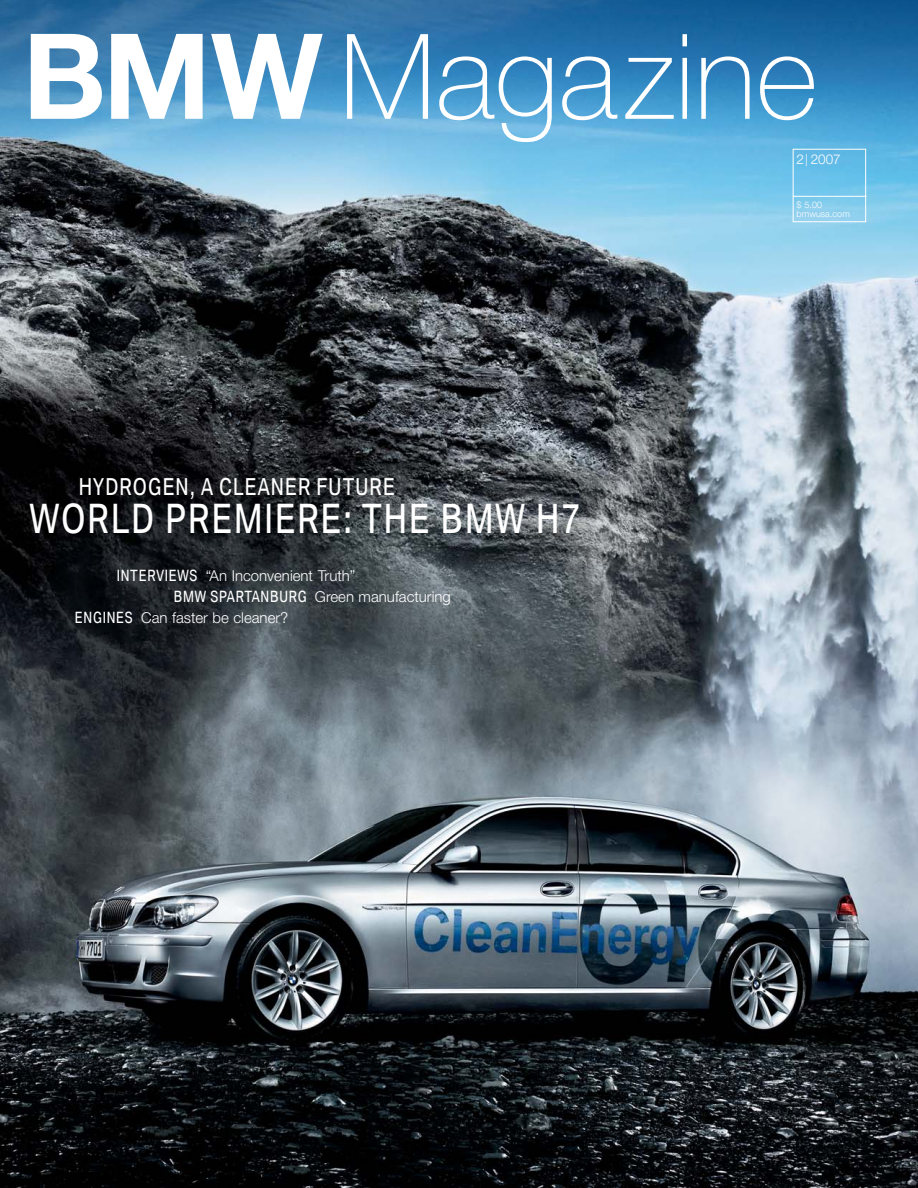
<style>
.page{position:relative;width:918px;height:1188px;background:#fff}
.page>*{position:absolute;margin:0;border:0;box-sizing:border-box;transform-origin:0 0}
.t1{font:100 118.5px "Helvetica Neue";color:#fff}
.t2{font:condensed 39px "BMW Type";letter-spacing:.05em;color:#fff}
.t3{font:condensed 22.5px "BMW Type";letter-spacing:.05em;color:#fff}
.t4{font:300 15px "Helvetica Neue";color:#fff}
.t5{font:300 13.5px "Helvetica Neue";color:#fff}
.t6{font:300 9px/9px "Helvetica Neue";letter-spacing:.005em;color:#fff}
.s1{font-weight:700;font-size:118.95px}
.s2{font-family:"BMW Type";font-weight:400;font-stretch:condensed}
.s3{font-weight:100;font-size:16.5px}
</style>
<div class="page">
<img style="left:0;top:0;width:918px;height:1188px">
<svg style="left:793px;top:149px;width:74px;height:73px;background:#7ac7eb"></svg>
<h1 class="t1" style="left:23px;top:34px;width:797px"><span class="s1">BMW</span>Magazine</h1>
<h3 class="t3" style="left:79px;top:474px;width:318px">HYDROGEN, A CLEANER FUTURE</h3>
<h2 class="t2" style="left:30px;top:496px;width:553px">WORLD PREMIERE: THE BMW H7</h2>
<p class="t4" style="left:117px;top:571px;width:240px"><span class="s2">INTERVIEWS</span> “An Inconvenient Truth”</p>
<p class="t4" style="left:174px;top:592px;width:279px"><span class="s2">BMW SPARTANBURG</span> Green manufacturing</p>
<p class="t4" style="left:75px;top:613px;width:215px"><span class="s2">ENGINES</span> Can faster be cleaner?</p>
<p class="t5" style="left:797px;top:155px;width:46px">2<span class="s3">|</span> 2007</p>
<p class="t6" style="left:797px;top:201px;width:55px">$ 5.00 bmwusa.com</p>
</div>
